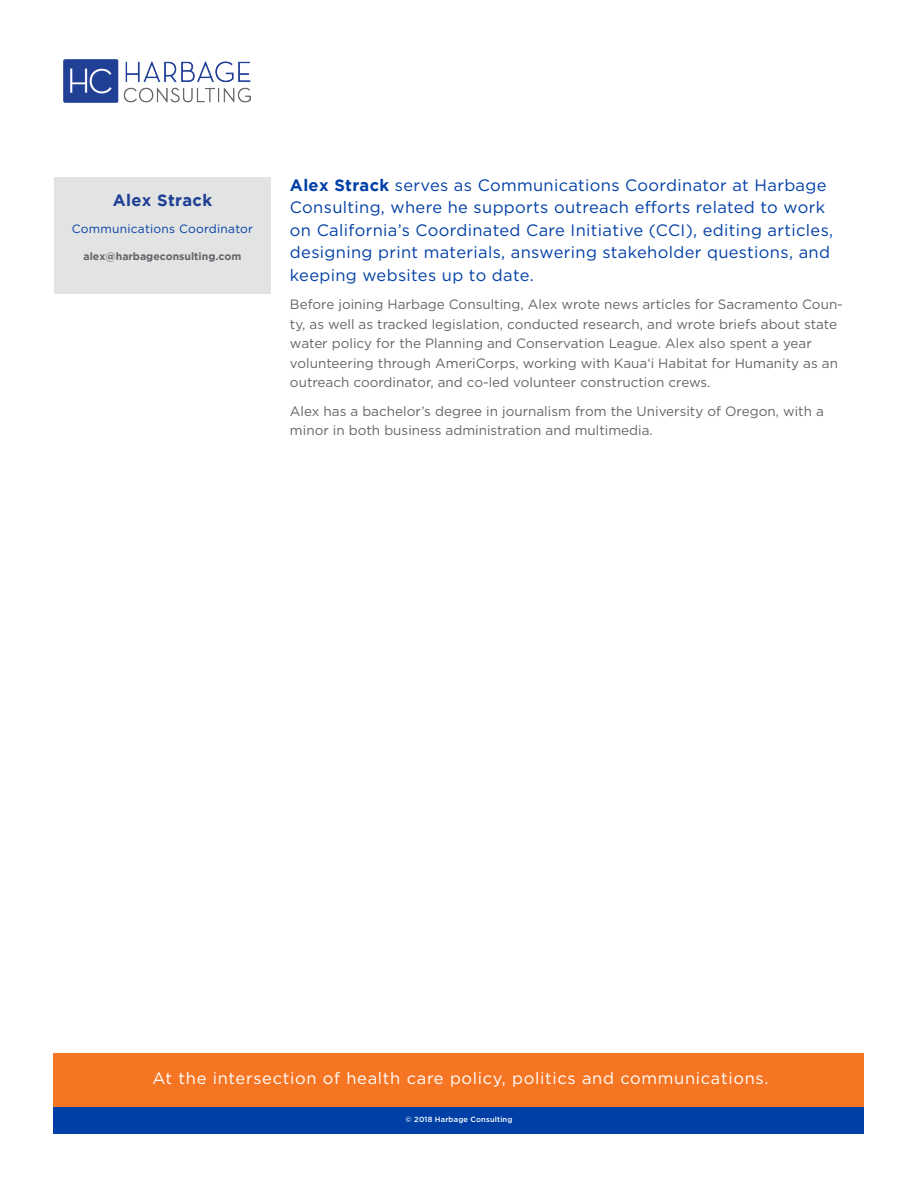
<style>
.page{position:relative;width:918px;height:1188px;background:#fff}
.page>*{position:absolute;margin:0;border:0;box-sizing:border-box;transform-origin:0 0}
.t1{font:16.5px/22.5px "Gotham";letter-spacing:.02em;color:#0040a6}
.t2{font:16.5px "Gotham";letter-spacing:.04em;color:#fff}
.t3{font:700 16.5px "Gotham";letter-spacing:.02em;color:#204096}
.t4{font:13.5px/19.5px "Gotham";color:#63656a}
.t5{font:12px "Gotham";letter-spacing:.02em;color:#0040a6}
.t6{font:700 10.5px "Gotham";color:#63656a}
.t7{font:500 7.5px "Gotham";letter-spacing:.02em;color:#fff}
.s1{font-weight:700}
</style>
<div class="page">
<div style="left:53px;top:1107px;width:810px;height:27px;background:#0040a6"></div>
<div style="left:53px;top:1053px;width:810px;height:54px;background:#f57523"></div>
<img style="left:64px;top:60px;width:186px;height:42px">
<div style="left:54px;top:177px;width:217px;height:117px;background:#e2e3e3"></div>
<p class="t3" style="left:113px;top:191px;width:101px">Alex Strack</p>
<p class="t5" style="left:72px;top:222px;width:183px">Communications Coordinator</p>
<p class="t6" style="left:84px;top:251px;width:159px">alex@harbageconsulting.com</p>
<p class="t1" style="left:290px;top:173px;width:545px"><span class="s1">Alex Strack</span> serves as Communications Coordinator at Harbage Consulting, where he supports outreach efforts related to work on California’s Coordinated Care Initiative (CCI), editing articles, designing print materials, answering stakeholder questions, and keeping websites up to date.</p>
<p class="t4" style="left:290px;top:294px;width:554px">Before joining Harbage Consulting, Alex wrote news articles for Sacramento Coun&shy;ty, as well as tracked legislation, conducted research, and wrote briefs about state water policy for the Planning and Conservation League. Alex also spent a year volunteering through AmeriCorps, working with Kaua‘i Habitat for Humanity as an outreach coordinator, and co-led volunteer construction crews.</p>
<p class="t4" style="left:290px;top:401px;width:535px">Alex has a bachelor’s degree in journalism from the University of Oregon, with a minor in both business administration and multimedia.</p>
<p class="t2" style="left:152px;top:1068px;width:618px">At the intersection of health care policy, politics and communications.</p>
<p class="t7" style="left:406px;top:1115px;width:108px">© 2018 Harbage Consulting</p>
</div>
